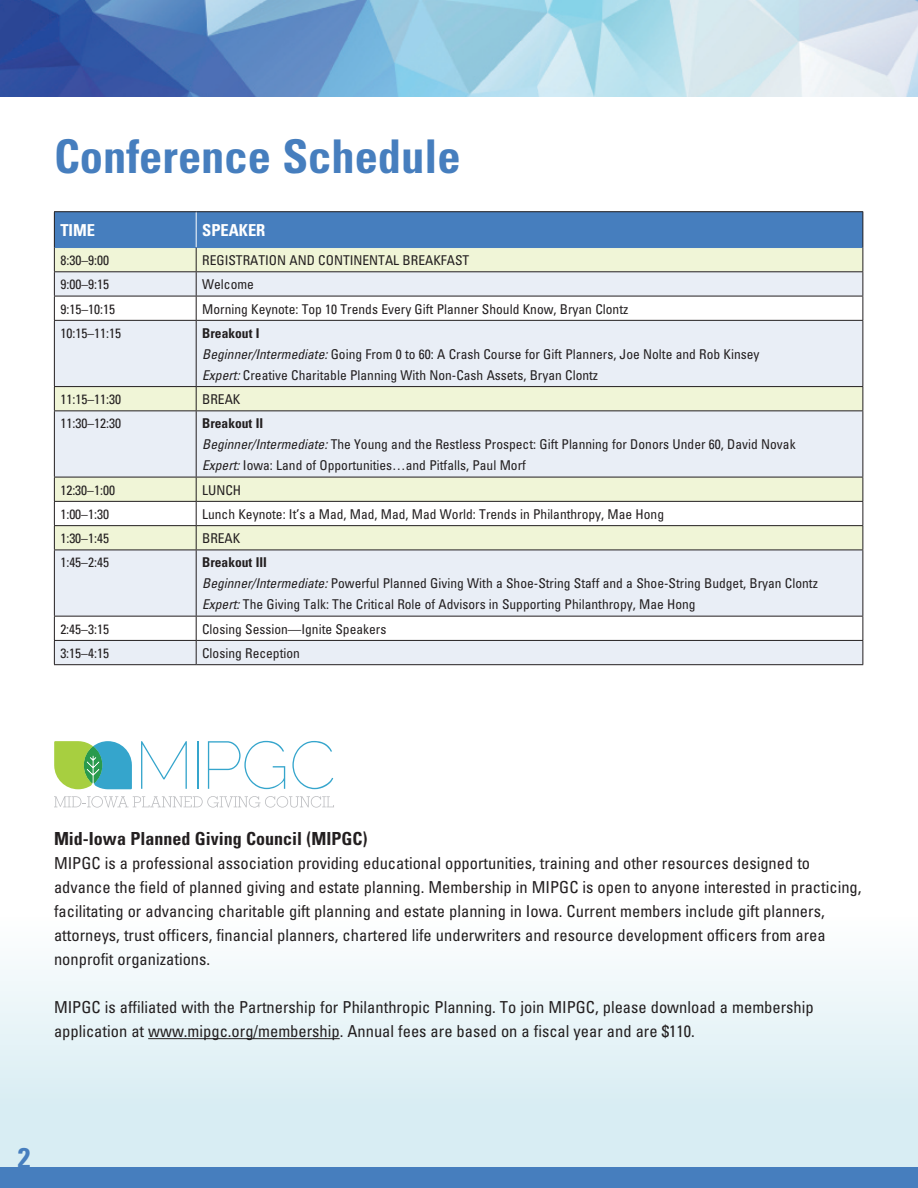
<style>
.page{position:relative;width:918px;height:1188px;background:#fff}
.page>*{position:absolute;margin:0;border:0;box-sizing:border-box;transform-origin:0 0}
.t1{font:700 condensed 46.5px "Univers";color:#467ebe}
.t2{font:700 condensed 28.5px "Univers";color:#467ebe}
.t3{font:700 condensed 18px "Univers";color:#231f20}
.t4{font:condensed 16.5px/24px "Univers";color:#231f20}
.t5{font:700 condensed 16.5px "Univers";color:#fff}
.t6{font:condensed 13.5px/21px "Univers";color:#231f20}
.s1{font-weight:700}
.s2{font-style:italic}
</style>
<div class="page">
<div style="left:0;top:917px;width:918px;height:250px;background:linear-gradient(to bottom,#fcfdfe,#d1eaf1)"></div>
<div style="left:55px;top:641px;width:807px;height:23px;background:#e9eef6"></div>
<svg style="left:55px;top:321px;width:807px;height:319px;fill:#e9eef6"></svg>
<hr style="left:54px;top:320px;width:142px;height:1px;background:#231f20">
<hr style="left:54px;top:321px;width:1px;height:65px;background:#231f20">
<hr style="left:196px;top:320px;width:667px;height:1px;background:#231f20">
<hr style="left:196px;top:321px;width:1px;height:65px;background:#231f20">
<hr style="left:862px;top:321px;width:1px;height:65px;background:#231f20">
<hr style="left:54px;top:386px;width:142px;height:1px;background:#231f20">
<svg style="left:54px;top:387px;width:1px;height:23px"></svg>
<hr style="left:196px;top:386px;width:667px;height:1px;background:#231f20">
<svg style="left:196px;top:387px;width:1px;height:23px"></svg>
<svg style="left:862px;top:387px;width:1px;height:23px"></svg>
<hr style="left:54px;top:410px;width:142px;height:1px;background:#231f20">
<hr style="left:54px;top:411px;width:1px;height:66px;background:#231f20">
<hr style="left:196px;top:410px;width:667px;height:1px;background:#231f20">
<hr style="left:196px;top:411px;width:1px;height:66px;background:#231f20">
<hr style="left:862px;top:411px;width:1px;height:66px;background:#231f20">
<hr style="left:54px;top:477px;width:142px;height:1px;background:#231f20">
<hr style="left:196px;top:477px;width:667px;height:1px;background:#231f20">
<hr style="left:54px;top:501px;width:142px;height:1px;background:#231f20">
<hr style="left:196px;top:501px;width:667px;height:1px;background:#231f20">
<hr style="left:54px;top:525px;width:142px;height:1px;background:#231f20">
<svg style="left:54px;top:477px;width:1px;height:73px"></svg>
<hr style="left:196px;top:525px;width:667px;height:1px;background:#231f20">
<svg style="left:196px;top:477px;width:1px;height:73px"></svg>
<svg style="left:862px;top:477px;width:1px;height:73px"></svg>
<hr style="left:54px;top:550px;width:142px;height:1px;background:#231f20">
<hr style="left:54px;top:550px;width:1px;height:66px;background:#231f20">
<hr style="left:196px;top:550px;width:667px;height:1px;background:#231f20">
<hr style="left:196px;top:550px;width:1px;height:66px;background:#231f20">
<hr style="left:862px;top:550px;width:1px;height:66px;background:#231f20">
<hr style="left:54px;top:616px;width:142px;height:1px;background:#231f20">
<hr style="left:196px;top:616px;width:667px;height:1px;background:#231f20">
<hr style="left:54px;top:640px;width:142px;height:1px;background:#231f20">
<svg style="left:54px;top:617px;width:1px;height:47px"></svg>
<hr style="left:196px;top:640px;width:667px;height:1px;background:#231f20">
<svg style="left:196px;top:617px;width:1px;height:47px"></svg>
<svg style="left:862px;top:617px;width:1px;height:47px"></svg>
<hr style="left:54px;top:664px;width:142px;height:1px;background:#231f20">
<hr style="left:196px;top:664px;width:667px;height:1px;background:#231f20">
<hr style="left:54px;top:211px;width:142px;height:1px;background:#231f20">
<hr style="left:196px;top:211px;width:667px;height:1px;background:#231f20">
<div style="left:0;top:1167px;width:918px;height:21px;background:#467ebe"></div>
<hr style="left:148px;top:1038px;width:192px;height:1px;background:#231f20">
<svg style="left:54px;top:796px;width:280px;height:11px"></svg>
<svg style="left:141px;top:741px;width:46px;height:48px"></svg>
<hr style="left:197px;top:741px;width:1px;height:48px;background:#35a5cc">
<svg style="left:208px;top:741px;width:77px;height:48px"></svg>
<svg style="left:292px;top:741px;width:41px;height:48px"></svg>
<svg style="left:54px;top:741px;width:78px;height:48px"></svg>
<img style="left:0;top:0;width:918px;height:97px">
<svg style="left:54px;top:212px;width:809px;height:108px"></svg>
<h1 class="t1" style="left:54px;top:128px;width:408px">Conference Schedule</h1>
<p class="t5" style="left:60px;top:220px;width:36px">TIME</p>
<p class="t5" style="left:202px;top:220px;width:65px">SPEAKER</p>
<p class="t6" style="left:60px;top:250px;width:50px">8:30–9:00</p>
<p class="t6" style="left:202px;top:250px;width:269px">REGISTRATION AND CONTINENTAL BREAKFAST</p>
<p class="t6" style="left:60px;top:274px;width:50px">9:00–9:15</p>
<p class="t6" style="left:202px;top:274px;width:53px">Welcome</p>
<p class="t6" style="left:60px;top:298px;width:56px">9:15–10:15</p>
<p class="t6" style="left:202px;top:298px;width:428px">Morning Keynote: Top 10 Trends Every Gift Planner Should Know, Bryan Clontz</p>
<p class="t6" style="left:60px;top:322px;width:62px">10:15–11:15</p>
<p class="t6" style="left:202px;top:322px;width:559px"><span class="s1">Breakout I<br></span><span class="s2">Beginner/Intermediate:</span> Going From 0 to 60: A Crash Course for Gift Planners, Joe Nolte and Rob Kinsey<br><span class="s2">Expert:</span> Creative Charitable Planning With Non-Cash Assets, Bryan Clontz</p>
<p class="t6" style="left:60px;top:389px;width:62px">11:15–11:30</p>
<p class="t6" style="left:202px;top:389px;width:40px">BREAK</p>
<p class="t6" style="left:60px;top:413px;width:62px">11:30–12:30</p>
<p class="t6" style="left:202px;top:413px;width:595px"><span class="s1">Breakout II<br></span><span class="s2">Beginner/Intermediate:</span> The Young and the Restless Prospect: Gift Planning for Donors Under 60, David Novak<br><span class="s2">Expert:</span> Iowa: Land of Opportunities…and Pitfalls, Paul Morf</p>
<p class="t6" style="left:60px;top:479px;width:56px">12:30–1:00</p>
<p class="t6" style="left:202px;top:479px;width:41px">LUNCH</p>
<p class="t6" style="left:60px;top:503px;width:50px">1:00–1:30</p>
<p class="t6" style="left:202px;top:503px;width:463px">Lunch Keynote: It’s a Mad, Mad, Mad, Mad World: Trends in Philanthropy, Mae Hong</p>
<p class="t6" style="left:60px;top:528px;width:50px">1:30–1:45</p>
<p class="t6" style="left:202px;top:528px;width:40px">BREAK</p>
<p class="t6" style="left:60px;top:552px;width:50px">1:45–2:45</p>
<p class="t6" style="left:202px;top:552px;width:617px"><span class="s1">Breakout III<br></span><span class="s2">Beginner/Intermediate:</span> Powerful Planned Giving With a Shoe-String Staff and a Shoe-String Budget, Bryan Clontz<br><span class="s2">Expert:</span> The Giving Talk: The Critical Role of Advisors in Supporting Philanthropy, Mae Hong</p>
<p class="t6" style="left:60px;top:618px;width:50px">2:45–3:15</p>
<p class="t6" style="left:202px;top:618px;width:186px">Closing Session—Ignite Speakers</p>
<p class="t6" style="left:60px;top:642px;width:50px">3:15–4:15</p>
<p class="t6" style="left:202px;top:642px;width:99px">Closing Reception</p>
<h3 class="t3" style="left:54px;top:828px;width:315px">Mid-Iowa Planned Giving Council (MIPGC)</h3>
<p class="t4" style="left:54px;top:851px;width:809px">MIPGC is a professional association providing educational opportunities, training and other resources designed to advance the field of planned giving and estate planning. Membership in MIPGC is open to anyone interested in practicing, facilitating or advancing charitable gift planning and estate planning in Iowa. Current members include gift planners, attorneys, trust officers, financial planners, chartered life underwriters and resource development officers from area nonprofit organizations.</p>
<p class="t4" style="left:54px;top:995px;width:761px">MIPGC is affiliated with the Partnership for Philanthropic Planning. To join MIPGC, please download a membership application at www.mipgc.org/membership. Annual fees are based on a fiscal year and are $110.</p>
<h2 class="t2" style="left:18px;top:1140px;width:14px">2</h2>
</div>
